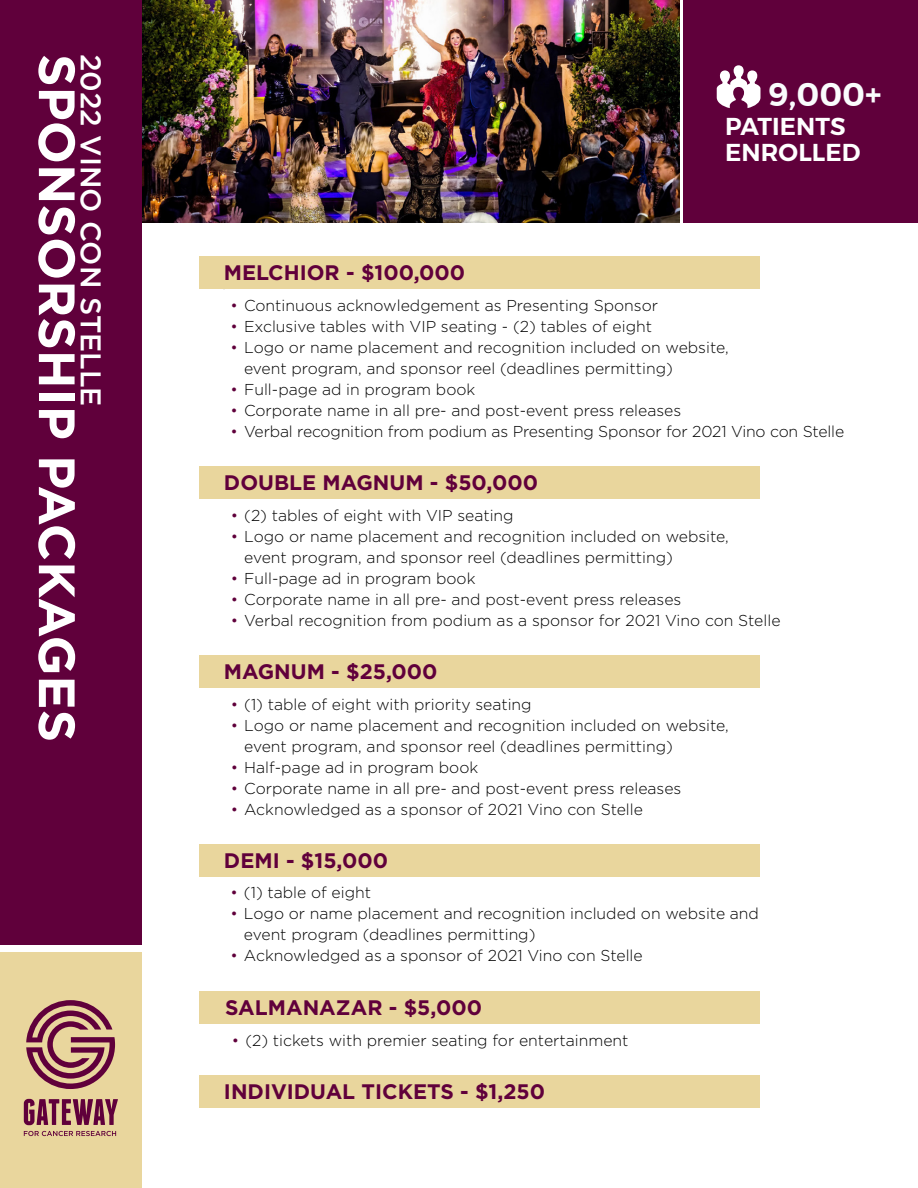
<style>
.page{position:relative;width:918px;height:1188px;background:#fff}
.page>*{position:absolute;margin:0;border:0;box-sizing:border-box;transform-origin:0 0}
.t1{font:700 51px "Gotham";color:#fff}
.t2{font:600 32.55px "Montserrat";color:#fafcfd}
.t3{font:500 28.5px "Gotham";color:#fff}
.t4{font:600 24.3px/26.1px "Montserrat";letter-spacing:.005em;color:#fff}
.t5{font:700 21px "Gotham";color:#60003b}
.t6{font:300 15.75px/21px "Gotham";color:#000}
.s1{color:#60003b}
</style>
<div class="page">
<img style="left:142px;top:0;width:537px;height:223px">
<div style="left:0;top:0;width:142px;height:945px;background:#60003b"></div>
<div style="left:0;top:953px;width:142px;height:235px;background:#e9d69d"></div>
<div style="left:200px;top:256px;width:560px;height:33px;background:#e9d69d"></div>
<svg style="left:24px;top:1099px;width:94px;height:26px"></svg>
<svg style="left:24px;top:1131px;width:92px;height:5px"></svg>
<svg style="left:26px;top:1000px;width:89px;height:89px"></svg>
<div style="left:684px;top:0;width:234px;height:223px;background:#60003b"></div>
<svg style="left:717px;top:65px;width:43px;height:43px"></svg>
<div style="left:200px;top:466px;width:560px;height:32px;background:#e9d69d"></div>
<div style="left:200px;top:655px;width:560px;height:33px;background:#e9d69d"></div>
<div style="left:200px;top:844px;width:560px;height:33px;background:#e9d69d"></div>
<div style="left:200px;top:991px;width:560px;height:33px;background:#e9d69d"></div>
<div style="left:200px;top:1075px;width:560px;height:33px;background:#e9d69d"></div>
<h1 class="t1" style="left:86px;top:54px;width:690px;rotate:90deg">SPONSORSHIP PACKAGES</h1>
<h3 class="t3" style="left:110px;top:54px;width:354px;rotate:90deg">2022 VINO CON STELLE</h3>
<h2 class="t2" style="left:768px;top:69px;width:115px">9,000+</h2>
<h3 class="t5" style="left:224px;top:261px;width:243px">MELCHIOR - $100,000</h3>
<h3 class="t4" style="left:725px;top:113px;width:137px">PATIENTS<br>ENROLLED</h3>
<p class="t6" style="left:231px;top:295px;width:429px"><span class="s1">•</span> Continuous acknowledgement as Presenting Sponsor</p>
<p class="t6" style="left:231px;top:316px;width:423px"><span class="s1">•</span> Exclusive tables with VIP seating - (2) tables of eight</p>
<p class="t6" style="left:244px;top:337px;width:486px;text-indent:-13px"><span class="s1">•</span> Logo or name placement and recognition included on website, event program, and sponsor reel (deadlines permitting)</p>
<p class="t6" style="left:231px;top:379px;width:246px"><span class="s1">•</span> Full-page ad in program book</p>
<p class="t6" style="left:231px;top:400px;width:452px"><span class="s1">•</span> Corporate name in all pre- and post-event press releases</p>
<p class="t6" style="left:231px;top:421px;width:615px"><span class="s1">•</span> Verbal recognition from podium as Presenting Sponsor for 2021 Vino con Stelle</p>
<h3 class="t5" style="left:224px;top:470px;width:316px">DOUBLE MAGNUM - $50,000</h3>
<p class="t6" style="left:231px;top:504px;width:284px"><span class="s1">•</span> (2) tables of eight with VIP seating</p>
<p class="t6" style="left:244px;top:525px;width:486px;text-indent:-13px"><span class="s1">•</span> Logo or name placement and recognition included on website, event program, and sponsor reel (deadlines permitting)</p>
<p class="t6" style="left:231px;top:567px;width:246px"><span class="s1">•</span> Full-page ad in program book</p>
<p class="t6" style="left:231px;top:588px;width:452px"><span class="s1">•</span> Corporate name in all pre- and post-event press releases</p>
<p class="t6" style="left:231px;top:609px;width:551px"><span class="s1">•</span> Verbal recognition from podium as a sponsor for 2021 Vino con Stelle</p>
<h3 class="t5" style="left:224px;top:660px;width:215px">MAGNUM - $25,000</h3>
<p class="t6" style="left:231px;top:694px;width:302px"><span class="s1">•</span> (1) table of eight with priority seating</p>
<p class="t6" style="left:244px;top:715px;width:486px;text-indent:-13px"><span class="s1">•</span> Logo or name placement and recognition included on website, event program, and sponsor reel (deadlines permitting)</p>
<p class="t6" style="left:231px;top:757px;width:249px"><span class="s1">•</span> Half-page ad in program book</p>
<p class="t6" style="left:231px;top:778px;width:452px"><span class="s1">•</span> Corporate name in all pre- and post-event press releases</p>
<p class="t6" style="left:231px;top:799px;width:414px"><span class="s1">•</span> Acknowledged as a sponsor of 2021 Vino con Stelle</p>
<h3 class="t5" style="left:224px;top:848px;width:166px">DEMI - $15,000</h3>
<p class="t6" style="left:230px;top:882px;width:142px"><span class="s1">•</span> (1) table of eight</p>
<p class="t6" style="left:244px;top:903px;width:517px;text-indent:-13px"><span class="s1">•</span> Logo or name placement and recognition included on website and event program (deadlines permitting)</p>
<p class="t6" style="left:230px;top:945px;width:414px"><span class="s1">•</span> Acknowledged as a sponsor of 2021 Vino con Stelle</p>
<h3 class="t5" style="left:225px;top:996px;width:258px">SALMANAZAR - $5,000</h3>
<p class="t6" style="left:232px;top:1030px;width:398px"><span class="s1">•</span> (2) tickets with premier seating for entertainment</p>
<h3 class="t5" style="left:224px;top:1080px;width:323px">INDIVIDUAL TICKETS - $1,250</h3>
</div>
